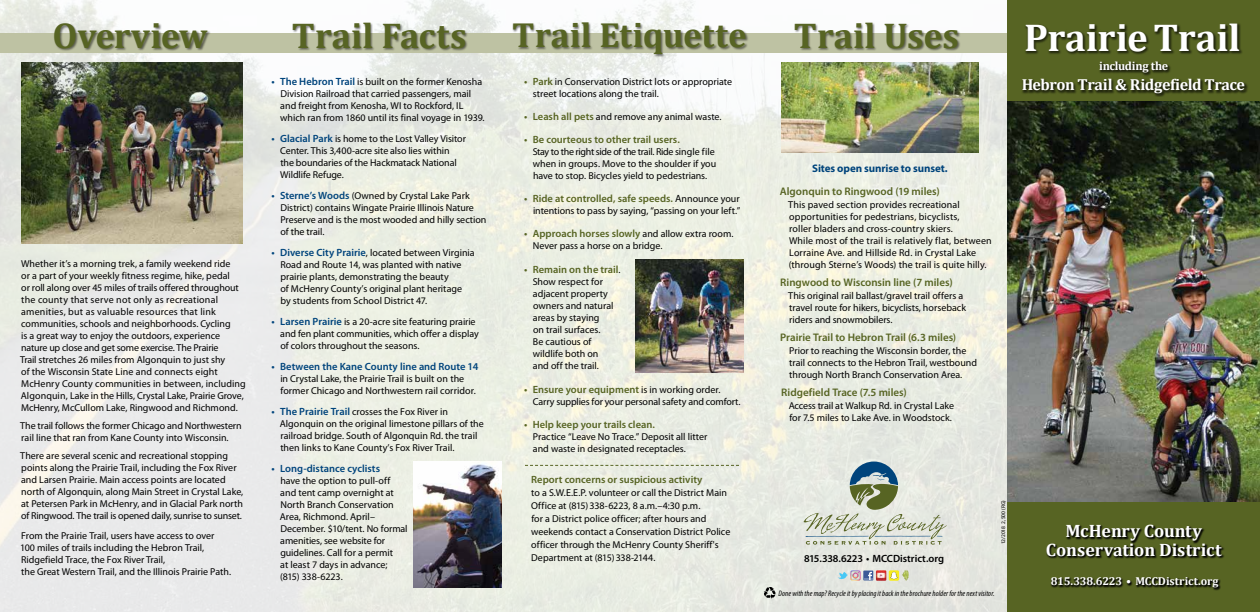
<style>
.page{position:relative;width:1260px;height:612px;background:#fff}
.page>*{position:absolute;margin:0;border:0;box-sizing:border-box;transform-origin:0 0}
.t1{font:700 39px "Cambria";letter-spacing:-.005em;color:#fff}
.t2{font:700 36px "Cambria";color:#576423}
.t3{font:700 36px "Cambria";letter-spacing:-.025em;color:#576423}
.t4{font:700 35px "Cambria";color:#576423}
.t5{font:700 18px/19px "Cambria";letter-spacing:-.01em;color:#fff;text-align:center}
.t6{font:700 16px "Cambria";letter-spacing:-.025em;color:#fff}
.t7{font:700 12px "Cambria";letter-spacing:-.02em;color:#fff}
.t8{font:700 11.5px "Cambria";letter-spacing:-.02em;color:#fff}
.t9{font:600 11px "Myriad Pro";letter-spacing:-.005em;color:#576423}
.t10{font:700 11px "Myriad Pro";letter-spacing:-.01em;color:#00447c}
.t11{font:600 10.5px "Myriad Pro";color:#576423}
.t12{font:600 10.5px "Myriad Pro";color:#00447c}
.t13{font:600 10.5px "Myriad Pro";letter-spacing:-.005em;color:#000}
.t14{font:10px/12px "Myriad Pro";color:#000}
.t15{font:italic condensed 8px "Myriad Pro";letter-spacing:.01em;color:#000}
.t16{font:5.5px "Myriad Pro";letter-spacing:-.005em;color:#000}
.s1{font-weight:600;font-size:10.5px;color:#00447c}
.s2{font-weight:600;font-size:10.5px;color:#576423}
.s3{font-weight:400;color:#000}
.s4{font-weight:400;font-size:10px;color:#000}
</style>
<div class="page">
<img style="left:0;top:0;width:1008px;height:612px">
<img style="left:781px;top:62px;width:198px;height:90px">
<div style="left:0;top:33px;width:1008px;height:20px;background:#bec2a3"></div>
<div style="left:794px;top:22px;width:166px;height:29px;background:#000;opacity:.52"></div>
<svg style="left:525px;top:465px;width:214px;height:1px"></svg>
<img style="left:636px;top:260px;width:108px;height:113px">
<div style="left:512px;top:22px;width:237px;height:35px;background:#000;opacity:.52"></div>
<div style="left:292px;top:22px;width:176px;height:29px;background:#000;opacity:.52"></div>
<div style="left:54px;top:23px;width:157px;height:28px;background:#000;opacity:.52"></div>
<svg style="left:764px;top:587px;width:12px;height:12px"></svg>
<img style="left:414px;top:462px;width:88px;height:126px">
<div style="left:1008px;top:0;width:252px;height:612px;background:#576423"></div>
<img style="left:1008px;top:101px;width:252px;height:400px">
<svg style="left:1050px;top:577px;width:171px;height:14px"></svg>
<svg style="left:1046px;top:525px;width:178px;height:34px"></svg>
<div style="left:1021px;top:22px;width:227px;height:75px;background:#000;opacity:.6"></div>
<svg style="left:804px;top:462px;width:143px;height:83px;background:#c8cfc5"></svg>
<svg style="left:838px;top:570px;width:71px;height:11px"></svg>
<img style="left:21px;top:62px;width:222px;height:181px">
<h2 class="t3" style="left:53px;top:11px;width:157px">Overview</h2>
<h2 class="t2" style="left:292px;top:11px;width:176px">Trail Facts</h2>
<p class="t14" style="left:20px;top:258px;width:227px">Whether it’s a morning trek, a family weekend ride<br>or a part of your weekly fitness regime, hike, pedal<br>or roll along over 45 miles of trails offered throughout the county that serve not only as recreational amenities, but as valuable resources that link communities, schools and neighborhoods. Cycling<br>is a great way to enjoy the outdoors, experience nature up close and get some exercise. The Prairie<br>Trail stretches 26 miles from Algonquin to just shy<br>of the Wisconsin State Line and connects eight McHenry County communities in between, including Algonquin, Lake in the Hills, Crystal Lake, Prairie Grove, McHenry, McCullom Lake, Ringwood and Richmond.</p>
<p class="t14" style="left:20px;top:420px;width:223px">The trail follows the former Chicago and Northwestern rail line that ran from Kane County into Wisconsin.</p>
<p class="t14" style="left:20px;top:450px;width:225px">There are several scenic and recreational stopping points along the Prairie Trail, including the Fox River and Larsen Prairie. Main access points are located north of Algonquin, along Main Street in Crystal Lake, at Petersen Park in McHenry, and in Glacial Park north of Ringwood. The trail is opened daily, sunrise to sunset.</p>
<p class="t14" style="left:20px;top:530px;width:213px">From the Prairie Trail, users have access to over<br>100 miles of trails including the Hebron Trail, Ridgefield Trace, the Fox River Trail,<br>the Great Western Trail, and the Illinois Prairie Path.</p>
<p class="t14" style="left:280px;top:75px;width:206px;text-indent:-9px"><span class="s1">• The Hebron Trail</span> is built on the former Kenosha Division Railroad that carried passengers, mail and freight from Kenosha, WI to Rockford, IL which ran from 1860 until its final voyage in 1939.</p>
<p class="t14" style="left:280px;top:132px;width:187px;text-indent:-9px"><span class="s1">• Glacial Park</span> is home to the Lost Valley Visitor Center. This 3,400-acre site also lies within<br>the boundaries of the Hackmatack National Wildlife Refuge.</p>
<p class="t14" style="left:280px;top:189px;width:208px;text-indent:-9px"><span class="s1">• Sterne’s Woods</span> (Owned by Crystal Lake Park District) contains Wingate Prairie Illinois Nature Preserve and is the most wooded and hilly section of the trail.</p>
<p class="t14" style="left:280px;top:246px;width:196px;text-indent:-9px"><span class="s1">• Diverse City Prairie</span>, located between Virginia Road and Route 14, was planted with native prairie plants, demonstrating the beauty<br>of McHenry County’s original plant heritage by students from School District 47.</p>
<p class="t14" style="left:280px;top:315px;width:200px;text-indent:-9px"><span class="s1">• Larsen Prairie</span> is a 20-acre site featuring prairie and fen plant communities, which offer a display of colors throughout the seasons.</p>
<p class="t12" style="left:272px;top:360px;width:208px">• Between the Kane County line and Route 14</p>
<p class="t14" style="left:280px;top:372px;width:197px">in Crystal Lake, the Prairie Trail is built on the former Chicago and Northwestern rail corridor.</p>
<p class="t14" style="left:280px;top:405px;width:206px;text-indent:-8px"><span class="s1">• The Prairie Trail</span> crosses the Fox River in Algonquin on the original limestone pillars of the railroad bridge. South of Algonquin Rd. the trail then links to Kane County’s Fox River Trail.</p>
<p class="t12" style="left:272px;top:462px;width:110px">• Long-distance cyclists</p>
<p class="t14" style="left:280px;top:474px;width:129px">have the option to pull-off and tent camp overnight at<br>North Branch Conservation<br>Area, Richmond. April–<br>December. $10/tent. No formal amenities, see website for guidelines. Call for a permit<br>at least 7 days in advance; (815) 338-6223.</p>
<h3 class="t4" style="left:512px;top:11px;width:236px">Trail Etiquette</h3>
<p class="t14" style="left:533px;top:75px;width:201px;text-indent:-9px"><span class="s2">• Park</span> in Conservation District lots or appropriate street locations along the trail.</p>
<p class="t14" style="left:524px;top:110px;width:199px"><span class="s2">• Leash all pets</span> and remove any animal waste.</p>
<p class="t11" style="left:524px;top:133px;width:157px">• Be courteous to other trail users.</p>
<p class="t14" style="left:533px;top:145px;width:185px">Stay to the right side of the trail. Ride single file when in groups. Move to the shoulder if you have to stop. Bicycles yield to pedestrians.</p>
<p class="t11" style="left:524px;top:192px;width:217px">• Ride at controlled, safe speeds. <span class="s3">A</span><span class="s4">nnounce your</span></p>
<p class="t14" style="left:533px;top:204px;width:209px">intentions to pass by saying, “passing on your left.”</p>
<p class="t11" style="left:524px;top:227px;width:211px">• Approach horses slowly <span class="s4">and allow extra room.</span></p>
<p class="t14" style="left:533px;top:239px;width:131px">Never pass a horse on a bridge.</p>
<p class="t11" style="left:524px;top:263px;width:98px">• Remain on the trail<span class="s4">.</span></p>
<p class="t14" style="left:533px;top:275px;width:82px">Show respect for adjacent property owners and natural areas by staying<br>on trail surfaces.<br>Be cautious of wildlife both on and off the trail.</p>
<p class="t11" style="left:524px;top:383px;width:198px">• Ensure your equipment <span class="s4">is in working order.</span></p>
<p class="t14" style="left:533px;top:395px;width:209px">Carry supplies for your personal safety and comfort.</p>
<p class="t11" style="left:524px;top:418px;width:132px">• Help keep your trails clean.</p>
<p class="t14" style="left:533px;top:430px;width:176px">Practice “Leave No Trace.” Deposit all litter and waste in designated receptacles.</p>
<p class="t11" style="left:531px;top:473px;width:173px">Report concerns or suspicious activity</p>
<p class="t14" style="left:531px;top:486px;width:201px;line-height:13px">to a S.W.E.E.P. volunteer or call the District Main Office at (815)338-6223, 8 a.m.–4:30 p.m.<br>for a District police officer; after hours and weekends contact a Conservation District Police officer through the McHenry County Sheriff's Department at (815)338-2144.</p>
<h2 class="t2" style="left:794px;top:11px;width:167px">Trail Uses</h2>
<p class="t10" style="left:812px;top:162px;width:137px">Sites open sunrise to sunset.</p>
<p class="t9" style="left:780px;top:184px;width:161px">Algonquin to Ringwood (19 miles)</p>
<p class="t14" style="left:788px;top:198px;width:205px">This paved section provides recreational opportunities for pedestrians, bicyclists,<br>roller bladers and cross-country skiers.<br>While most of the trail is relatively flat, between Lorraine Ave. and Hillside Rd. in Crystal Lake (through Sterne’s Woods) the trail is quite hilly.</p>
<p class="t9" style="left:780px;top:275px;width:174px">Ringwood to Wisconsin line (7 miles)</p>
<p class="t14" style="left:788px;top:289px;width:179px">This original rail ballast/gravel trail offers a travel route for hikers, bicyclists, horseback riders and snowmobilers.</p>
<p class="t9" style="left:780px;top:330px;width:178px">Prairie Trail to Hebron Trail (6.3 miles)</p>
<p class="t14" style="left:789px;top:344px;width:189px">Prior to reaching the Wisconsin border, the trail connects to the Hebron Trail, westbound through North Branch Conservation Area.</p>
<p class="t9" style="left:781px;top:385px;width:127px">Ridgefield Trace (7.5 miles)</p>
<p class="t14" style="left:789px;top:399px;width:167px">Access trail at Walkup Rd. in Crystal Lake for 7.5 miles to Lake Ave. in Woodstock.</p>
<h1 class="t1" style="left:1024px;top:10px;width:218px">Prairie Trail</h1>
<p class="t7" style="left:1099px;top:58px;width:71px">including the</p>
<h3 class="t6" style="left:1022px;top:73px;width:225px">Hebron Trail &amp; Ridgefield Trace</h3>
<p class="t13" style="left:804px;top:552px;width:142px">815.338.6223 • MCCDistrict.org</p>
<p class="t16" style="left:1000px;top:544px;width:46px;rotate:-90deg">12/2018 2,500 (RG)</p>
<p class="t15" style="left:779px;top:588px;width:217px">Done with the map? Recycle it by placing it back in the brochure holder for the next visitor.</p>
<h3 class="t5" style="left:1046px;top:521px;width:177px">McHenry County<br>Conservation District</h3>
<p class="t8" style="left:1051px;top:573px;width:169px">815.338.6223 • MCCDistrict.org</p>
</div>
